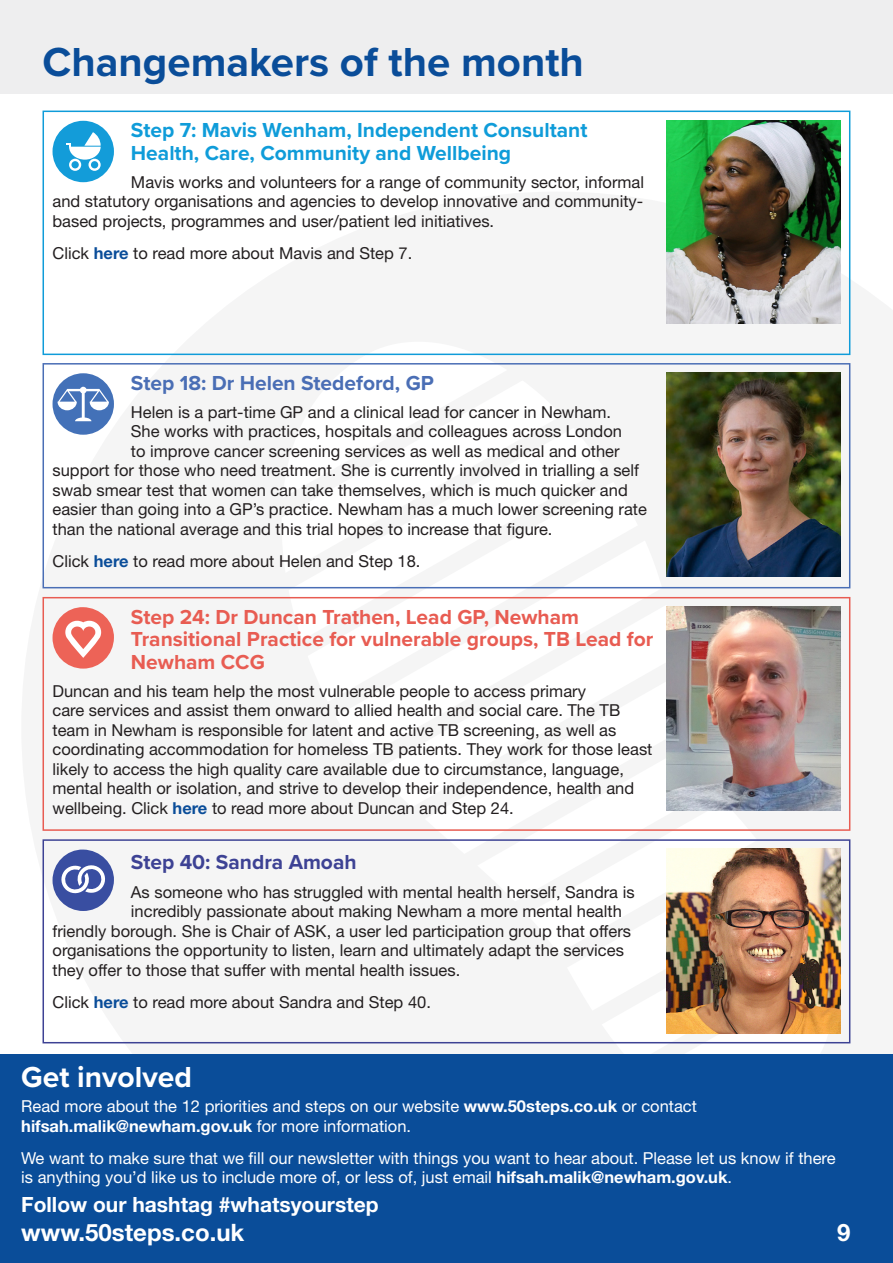
<style>
.page{position:relative;width:893px;height:1263px;background:#fff}
.page>*{position:absolute;margin:0;border:0;box-sizing:border-box;transform-origin:0 0}
.t1{font:700 42px "Proxima Nova";color:#0a4d99}
.t2{font:700 30px "Proxima Nova";color:#fff}
.Body{font:700 24px "Helvetica Neue LT Std";color:#fff}
.Step_subhead{font:700 21px/22.5px "Proxima Nova";color:#e85c52}
.Step_subhead-2{font:700 21px/22.5px "Proxima Nova";color:#0f9cd9}
.Body-2{font:700 21px "Helvetica Neue LT Std";color:#fff}
.Step_subhead-3{font:700 21px "Proxima Nova";color:#4a6eb5}
.Step_subhead-4{font:700 21px "Proxima Nova";color:#3d4294}
.Body-3{font:16.5px/19.5px "Helvetica Neue LT Std";color:#231f20;text-align:justify}
.Body-4{font:16.5px/19.5px "Helvetica Neue LT Std";color:#fff}
.s1{font-weight:700;color:#0a4d99}
.s2{font-weight:700}
</style>
<div class="page">
<svg style="left:271px;top:576px;width:504px;height:21px"></svg>
<svg style="left:469px;top:904px;width:382px;height:140px;fill:#f5f5f5"></svg>
<div style="left:0;top:0;width:893px;height:94px;background:#eeeeef"></div>
<div style="left:0;top:1054px;width:893px;height:209px;background:#0a4d99"></div>
<div style="left:43px;top:111px;width:807px;height:244px;border:2px solid #0f9cd9"></div>
<div style="left:43px;top:363px;width:807px;height:225px;border:2px solid #4a6eb5"></div>
<div style="left:43px;top:597px;width:807px;height:234px;border:2px solid #e85c52"></div>
<div style="left:43px;top:839px;width:807px;height:204px;border:2px solid #3d4294"></div>
<img style="left:666px;top:121px;width:174px;height:203px">
<img style="left:666px;top:372px;width:174px;height:204px">
<img style="left:666px;top:606px;width:174px;height:204px">
<img style="left:666px;top:848px;width:174px;height:185px">
<div style="left:53px;top:121px;width:61px;height:61px;background:#139cd9;border-radius:50%"></div>
<svg style="left:66px;top:132px;width:35px;height:39px"></svg>
<div style="left:53px;top:373px;width:61px;height:62px;background:#4371b8;border-radius:50%"></div>
<svg style="left:58px;top:387px;width:51px;height:34px"></svg>
<div style="left:53px;top:607px;width:61px;height:62px;background:#ed6357;border-radius:50%"></div>
<svg style="left:65px;top:621px;width:37px;height:37px"></svg>
<div style="left:53px;top:849px;width:61px;height:62px;background:#394ea1;border-radius:50%"></div>
<svg style="left:61px;top:865px;width:44px;height:29px"></svg>
<p class="t1" style="left:43px;top:30px;width:543px">Changemakers of the month</p>
<p class="Step_subhead-2" style="left:131px;top:118px;width:458px">Step 7: Mavis Wenham, Independent Consultant<br>Health, Care, Community and Wellbeing</p>
<p class="Body-3" style="left:53px;top:172px;width:593px;text-indent:78px">Mavis works and volunteers for a range of community sector, informal and statutory organisations and agencies to develop innovative and community&shy;based projects, programmes and user/patient led initiatives.</p>
<p class="Body-3" style="left:53px;top:243px;width:361px">Click <span class="s1">here</span> to read more about Mavis and Step 7.</p>
<p class="Step_subhead-3" style="left:131px;top:367px;width:304px">Step 18: Dr Helen Stedeford, GP</p>
<p class="Body-3" style="left:131px;top:402px;width:482px">Helen is a part-time GP and a clinical lead for cancer in Newham.</p>
<p class="Body-3" style="left:131px;top:421px;width:493px">She works with practices, hospitals and colleagues across London</p>
<p class="Body-3" style="left:131px;top:441px;width:490px">to improve cancer screening services as well as medical and other</p>
<p class="Body-3" style="left:53px;top:460px;width:588px">support for those who need treatment. She is currently involved in trialling a self</p>
<p class="Body-3" style="left:53px;top:480px;width:577px">swab smear test that women can take themselves, which is much quicker and</p>
<p class="Body-3" style="left:53px;top:499px;width:596px">easier than going into a GP’s practice. Newham has a much lower screening rate</p>
<p class="Body-3" style="left:53px;top:519px;width:501px">than the national average and this trial hopes to increase that figure.</p>
<p class="Body-3" style="left:53px;top:551px;width:370px">Click <span class="s1">here</span> to read more about Helen and Step 18.</p>
<p class="Step_subhead" style="left:131px;top:605px;width:524px">Step 24: Dr Duncan Trathen, Lead GP, Newham<br>Transitional Practice for vulnerable groups, TB Lead for<br>Newham CCG</p>
<p class="Body-3" style="left:53px;top:681px;width:601px;text-align:left">Duncan and his team help the most vulnerable people to access primary<br>care services and assist them onward to allied health and social care. The TB team in Newham is responsible for latent and active TB screening, as well as coordinating accommodation for homeless TB patients. They work for those least likely to access the high quality care available due to circumstance, language, mental health or isolation, and strive to develop their independence, health and wellbeing. Click <span class="s1">here</span> to read more about Duncan and Step 24.</p>
<p class="Step_subhead-4" style="left:131px;top:847px;width:227px">Step 40: Sandra Amoah</p>
<p class="Body-3" style="left:131px;top:882px;width:505px">As someone who has struggled with mental health herself, Sandra is</p>
<p class="Body-3" style="left:131px;top:901px;width:492px">incredibly passionate about making Newham a more mental health</p>
<p class="Body-3" style="left:53px;top:921px;width:580px">friendly borough. She is Chair of ASK, a user led participation group that offers</p>
<p class="Body-3" style="left:53px;top:940px;width:573px">organisations the opportunity to listen, learn and ultimately adapt the services</p>
<p class="Body-3" style="left:53px;top:960px;width:409px">they offer to those that suffer with mental health issues.</p>
<p class="Body-3" style="left:53px;top:992px;width:380px">Click <span class="s1">here</span> to read more about Sandra and Step 40.</p>
<p class="t2" style="left:21px;top:1054px;width:172px">Get involved</p>
<p class="Body-4" style="left:21px;top:1096px;width:677px">Read more about the 12 priorities and steps on our website <span class="s2">www.50steps.co.uk</span> or contact <span class="s2">hifsah.malik@newham.gov.uk</span> for more information.</p>
<p class="Body-4" style="left:21px;top:1148px;width:816px">We want to make sure that we fill our newsletter with things you want to hear about. Please let us know if there is anything you’d like us to include more of, or less of, just email <span class="s2">hifsah.malik@newham.gov.uk</span>.</p>
<p class="Body-2" style="left:21px;top:1191px;width:359px">Follow our hashtag #whatsyourstep</p>
<p class="Body" style="left:21px;top:1217px;width:225px">www.50steps.co.uk</p>
<p class="Body" style="left:837px;top:1217px;width:15px">9</p>
</div>
